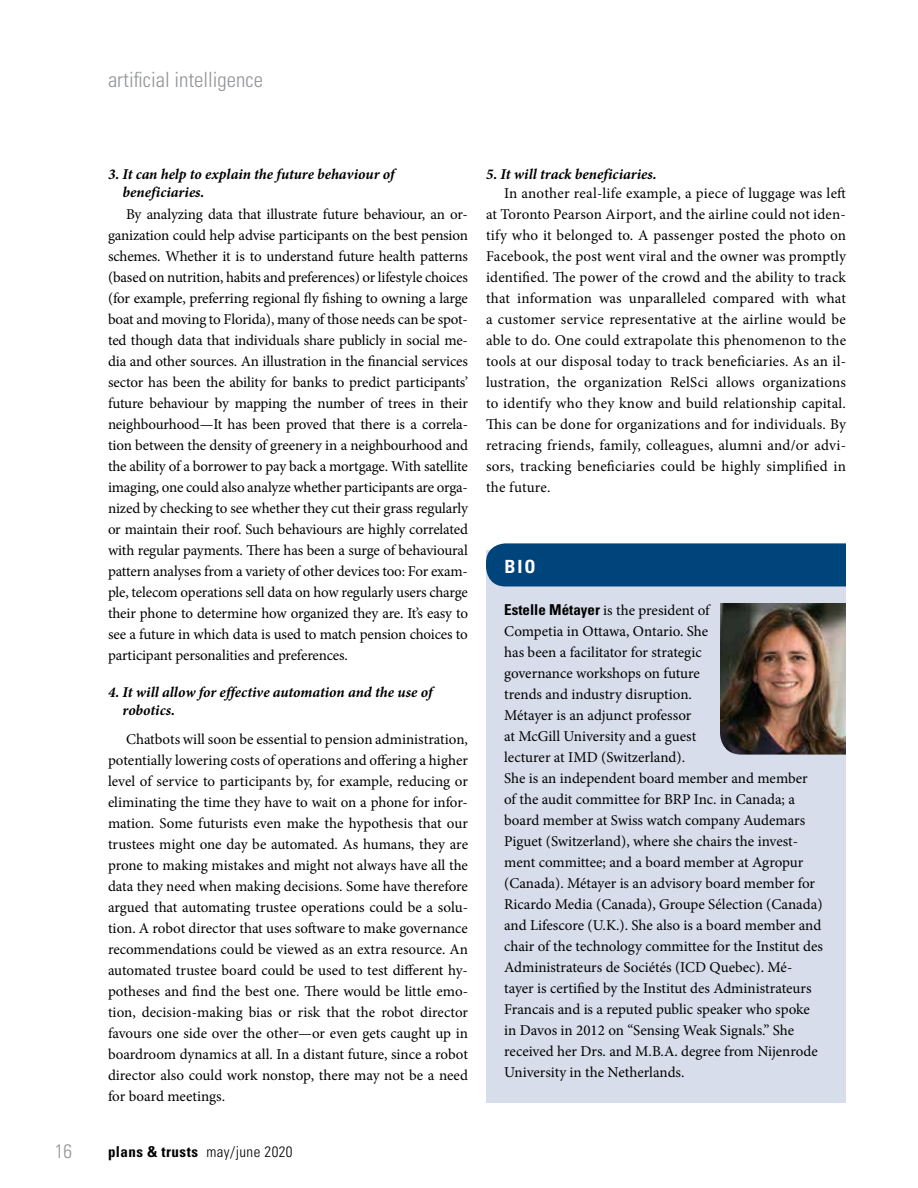
<style>
.page{position:relative;width:918px;height:1188px;background:#fff}
.page>*{position:absolute;margin:0;border:0;box-sizing:border-box;transform-origin:0 0}
.t1{font:300 condensed 21px "Univers LT Std";color:#939598}
.t2{font:300 condensed 19.5px "Univers LT Std";color:#939598}
.t3{font:700 condensed 18.15px "Univers LT Std";color:#fff}
.t4{font:15px/21px "Minion Pro";letter-spacing:-.005em;color:#000;text-align:justify}
.t5{font:italic 700 15px/18px "Minion Pro";color:#000}
.t6{font:700 condensed 15px "Univers LT Std";letter-spacing:.03em;color:#000}
.s1{font-weight:300}
.s2{font-family:"Univers LT Std";font-weight:700;font-stretch:condensed}
</style>
<div class="page">
<div style="left:486px;top:550px;width:360px;height:553px;background:#d7ddea"></div>
<img style="left:720px;top:603px;width:126px;height:152px">
<div style="left:486px;top:543px;width:360px;height:43px;background:#00447c"></div>
<div style="left:505px;top:559px;width:245px;height:18px;background:#00447c"></div>
<h1 class="t1" style="left:108px;top:67px;width:157px">artificial intelligence</h1>
<p class="t5" style="left:123px;top:165px;width:273px;text-indent:-15px">3. It can help to explain the future behaviour of beneficiaries.</p>
<p class="t4" style="left:108px;top:204px;width:362px;text-indent:18px">By analyzing data that illustrate future behaviour, an or&shy;ganization could help advise participants on the best pension schemes. Whether it is to understand future health patterns (based on nutrition, habits and preferences) or lifestyle choices (for example, preferring regional fly fishing to owning a large boat and moving to Florida), many of those needs can be spot&shy;ted though data that individuals share publicly in social me&shy;dia and other sources. An illustration in the financial services sector has been the ability for banks to predict participants’ future behaviour by mapping the number of trees in their neighbourhood—It has been proved that there is a correla&shy;tion between the density of greenery in a neighbourhood and the ability of a borrower to pay back a mortgage. With satellite imaging, one could also analyze whether participants are orga&shy;nized by checking to see whether they cut their grass regularly or maintain their roof. Such behaviours are highly correlated with regular payments. There has been a surge of behavioural pattern analyses from a variety of other devices too: For exam&shy;ple, telecom operations sell data on how regularly users charge their phone to determine how organized they are. It’s easy to see a future in which data is used to match pension choices to participant personalities and preferences.</p>
<p class="t5" style="left:123px;top:683px;width:311px;text-indent:-15px">4. It will allow for effective automation and the use of robotics.</p>
<p class="t4" style="left:108px;top:729px;width:362px;text-indent:18px">Chatbots will soon be essential to pension administration, potentially lowering costs of operations and offering a higher level of service to participants by, for example, reducing or eliminating the time they have to wait on a phone for infor&shy;mation. Some futurists even make the hypothesis that our trustees might one day be automated. As humans, they are prone to making mistakes and might not always have all the data they need when making decisions. Some have therefore argued that automating trustee operations could be a solu&shy;tion. A robot director that uses software to make governance recommendations could be viewed as an extra resource. An automated trustee board could be used to test different hy&shy;potheses and find the best one. There would be little emo&shy;tion, decision-making bias or risk that the robot director favours one side over the other—or even gets caught up in boardroom dynamics at all. In a distant future, since a robot director also could work nonstop, there may not be a need for board meetings.</p>
<h2 class="t2" style="left:55px;top:1139px;width:19px">16</h2>
<p class="t6" style="left:108px;top:1143px;width:186px">plans &amp; trusts <span class="s1">may/june 2020</span></p>
<p class="t5" style="left:486px;top:165px;width:172px">5. It will track beneficiaries.</p>
<p class="t4" style="left:486px;top:183px;width:362px;text-indent:18px">In another real-life example, a piece of luggage was left at Toronto Pearson Airport, and the airline could not iden&shy;tify who it belonged to. A passenger posted the photo on Facebook, the post went viral and the owner was promptly identified. The power of the crowd and the ability to track that information was unparalleled compared with what a customer service representative at the airline would be able to do. One could extrapolate this phenomenon to the tools at our disposal today to track beneficiaries. As an il&shy;lustration, the organization RelSci allows organizations to identify who they know and build relationship capital.<br>This can be done for organizations and for individuals. By retracing friends, family, colleagues, alumni and/or advi&shy;sors, tracking beneficiaries could be highly simplified in the future.</p>
<p class="t3" style="left:505px;top:555px;width:32px">BIO</p>
<p class="t4" style="left:504px;top:600px;width:320px;text-align:left"><span class="s2">Estelle Métayer</span> is the president of<br>Competia in Ottawa, Ontario. She<br>has been a facilitator for strategic<br>governance workshops on future<br>trends and industry disruption.<br>Métayer is an adjunct professor<br>at McGill University and a guest<br>lecturer at IMD (Switzerland).<br>She is an independent board member and member of the audit committee for BRP Inc. in Canada; a board member at Swiss watch company Audemars Piguet (Switzerland), where she chairs the invest&shy;ment committee; and a board member at Agropur (Canada). Métayer is an advisory board member for Ricardo Media (Canada), Groupe Sélection (Canada) and Lifescore (U.K.). She also is a board member and chair of the technology committee for the Institut des Administrateurs de Sociétés (ICD Quebec). Mé&shy;tayer is certified by the Institut des Administrateurs Francais and is a reputed public speaker who spoke in Davos in 2012 on “Sensing Weak Signals.” She received her Drs. and M.B.A. degree from Nijenrode University in the Netherlands.</p>
</div>
